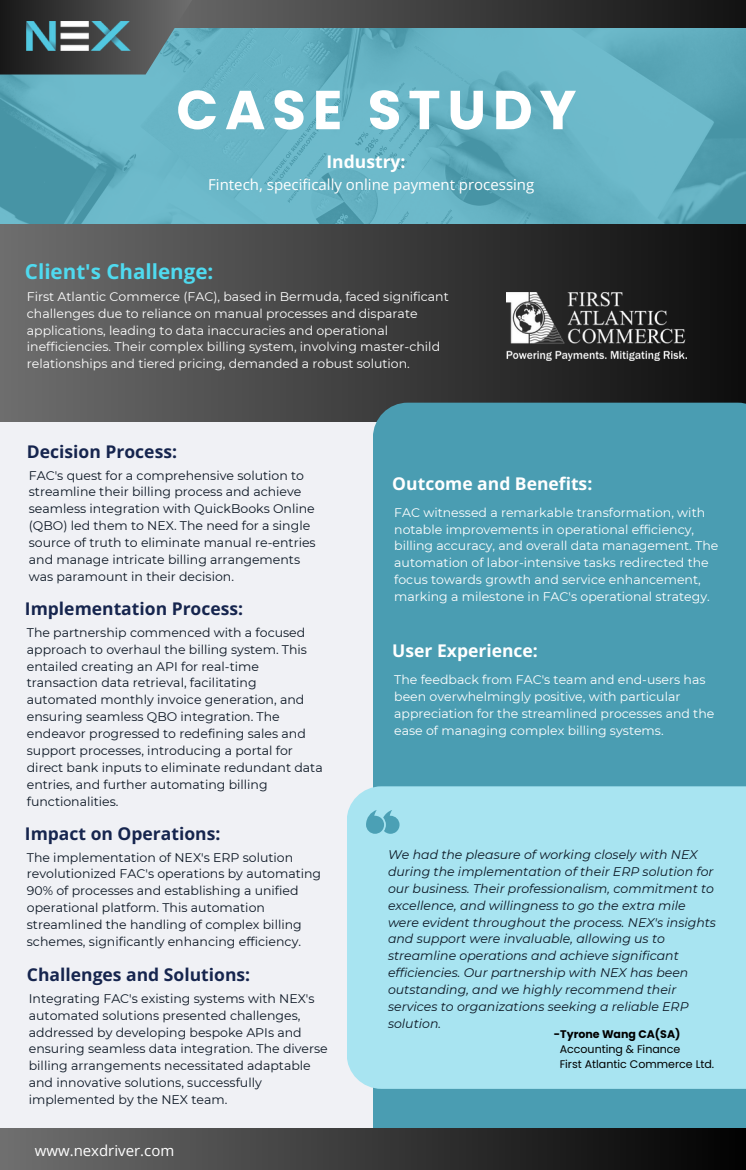
<style>
.page{position:relative;width:746px;height:1170px;background:#fff}
.page>*{position:absolute;margin:0;border:0;box-sizing:border-box;transform-origin:0 0}
.t1{font:700 54.75px "Poppins";letter-spacing:.125em;color:#fff}
.t2{font:700 20.62px "Open Sans";color:#4fdaef}
.t3{font:700 17.5px "Open Sans";color:#16254e}
.t4{font:700 17.5px "Open Sans";color:#fff}
.t5{font:15px "Open Sans";color:#fff}
.t6{font:12.5px/16.9px "Montserrat";color:#0b1623}
.t7{font:12.5px/16.9px "Montserrat";color:#fff}
.t8{font:italic 12.5px/16.9px "Montserrat";color:#0b1623}
.t9{font:11px "Poppins";color:#000}
.t10{font:700 11px "Poppins";color:#000}
</style>
<div class="page">
<div style="left:0;top:0;width:745px;height:1170px;background:#f0f1f5"></div>
<svg style="left:0;top:28px;width:745px;height:197px;background:#63afc0"></svg>
<svg style="left:201px;top:0;width:544px;height:28px;background:#3a3a3a"></svg>
<div style="left:0;top:225px;width:745px;height:196px;background:linear-gradient(to right,#6e6e6e,#0d0d0d)"></div>
<svg style="left:0;top:0;width:201px;height:75px;background:#475457"></svg>
<img style="left:19px;top:22px;width:111px;height:29px">
<div style="left:373px;top:403px;width:372px;height:725px;background:#4a9db2"></div>
<div style="left:347px;top:786px;width:398px;height:303px;background:#a8e4f1"></div>
<svg style="left:379px;top:654px;width:37px;height:27px"></svg>
<div style="left:0;top:1128px;width:745px;height:42px;background:linear-gradient(to right,#6f6f6f,#010101)"></div>
<svg style="left:366px;top:810px;width:33px;height:23px"></svg>
<img style="left:506px;top:293px;width:179px;height:67px">
<h3 class="t1" style="left:176px;top:72px;width:401px">CASE STUDY</h3>
<h4 class="t4" style="left:326px;top:149px;width:81px">Industry:</h4>
<h2 class="t5" style="left:208px;top:174px;width:327px">Fintech, specifically online payment processing</h2>
<h5 class="t2" style="left:25px;top:257px;width:190px">Client's Challenge:</h5>
<p class="t7" style="left:27px;top:288px;width:423px">First Atlantic Commerce (FAC), based in Bermuda, faced significant challenges due to reliance on manual processes and disparate applications, leading to data inaccuracies and operational inefficiencies. Their complex billing system, involving master-child relationships and tiered pricing, demanded a robust solution.</p>
<h3 class="t3" style="left:27px;top:440px;width:151px">Decision Process:</h3>
<h5 class="t6" style="left:29px;top:467px;width:288px">FAC's quest for a comprehensive solution to streamline their billing process and achieve seamless integration with QuickBooks Online (QBO) led them to NEX. The need for a single source of truth to eliminate manual re-entries and manage intricate billing arrangements was paramount in their decision.</h5>
<h3 class="t3" style="left:25px;top:597px;width:220px">Implementation Process:</h3>
<h5 class="t6" style="left:27px;top:624px;width:297px">The partnership commenced with a focused approach to overhaul the billing system. This entailed creating an API for real-time transaction data retrieval, facilitating automated monthly invoice generation, and ensuring seamless QBO integration. The endeavor progressed to redefining sales and support processes, introducing a portal for direct bank inputs to eliminate redundant data entries, and further automating billing functionalities.</h5>
<p class="t3" style="left:25px;top:821px;width:197px">Impact on Operations:</p>
<h3 class="t6" style="left:27px;top:849px;width:296px">The implementation of NEX's ERP solution revolutionized FAC's operations by automating 90% of processes and establishing a unified operational platform. This automation streamlined the handling of complex billing schemes, significantly enhancing efficiency.</h3>
<h3 class="t3" style="left:27px;top:963px;width:225px">Challenges and Solutions:</h3>
<h5 class="t6" style="left:29px;top:990px;width:300px">Integrating FAC's existing systems with NEX's automated solutions presented challenges, addressed by developing bespoke APIs and ensuring seamless data integration. The diverse billing arrangements necessitated adaptable and innovative solutions, successfully implemented by the NEX team.</h5>
<h3 class="t5" style="left:35px;top:1140px;width:141px">www.nexdriver.com</h3>
<h5 class="t4" style="left:392px;top:471px;width:201px">Outcome and Benefits:</h5>
<h3 class="t7" style="left:394px;top:504px;width:325px">FAC witnessed a remarkable transformation, with notable improvements in operational efficiency, billing accuracy, and overall data management. The automation of labor-intensive tasks redirected the focus towards growth and service enhancement, marking a milestone in FAC's operational strategy.</h3>
<h5 class="t4" style="left:392px;top:639px;width:147px">User Experience:</h5>
<p class="t7" style="left:394px;top:671px;width:321px">The feedback from FAC's team and end-users has been overwhelmingly positive, with particular appreciation for the streamlined processes and the ease of managing complex billing systems.</p>
<h5 class="t8" style="left:388px;top:846px;width:329px">We had the pleasure of working closely with NEX during the implementation of their ERP solution for our business. Their professionalism, commitment to excellence, and willingness to go the extra mile were evident throughout the process. NEX's insights and support were invaluable, allowing us to streamline operations and achieve significant efficiencies. Our partnership with NEX has been outstanding, and we highly recommend their services to organizations seeking a reliable ERP solution.</h5>
<p class="t10" style="left:553px;top:1027px;width:128px">-Tyrone Wang CA(SA)</p>
<p class="t9" style="left:559px;top:1042px;width:122px">Accounting &amp; Finance</p>
<p class="t9" style="left:559px;top:1056px;width:156px">First Atlantic Commerce Ltd.</p>
</div>
